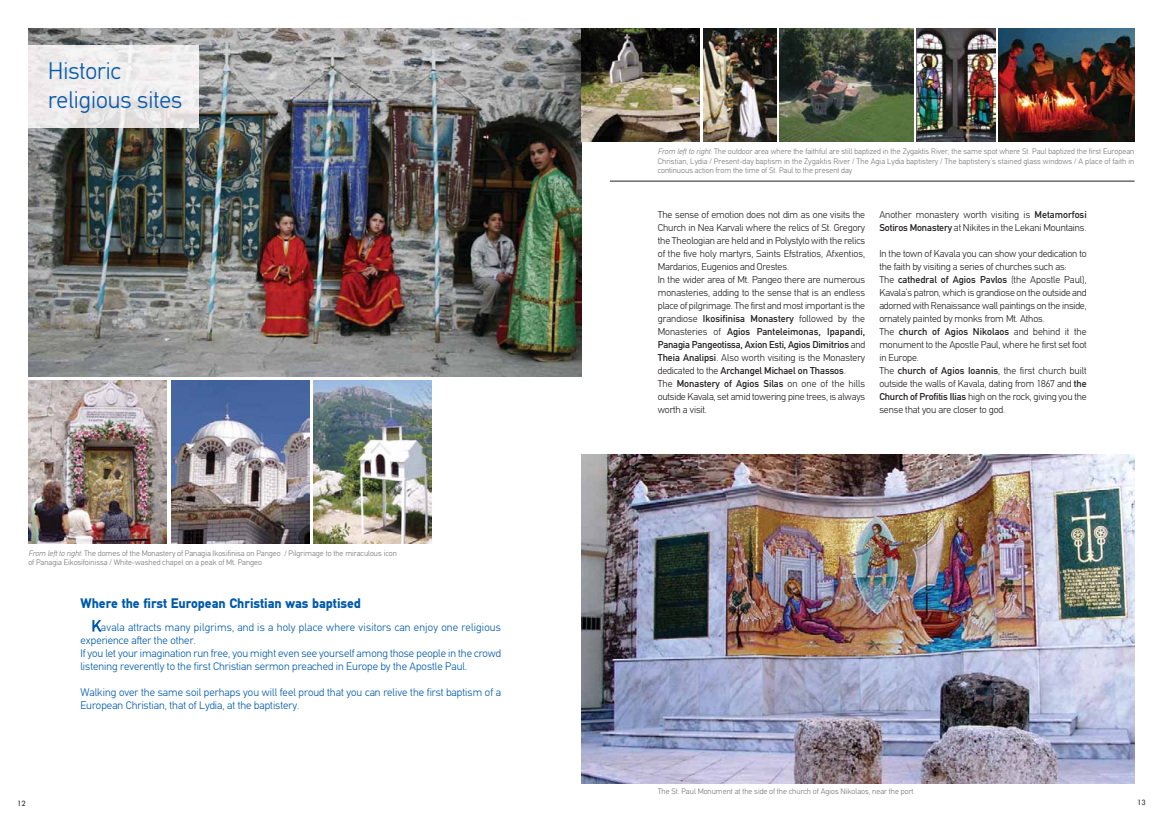
<style>
.page{position:relative;width:1163px;height:823px;background:#fff}
.page>*{position:absolute;margin:0;border:0;box-sizing:border-box;transform-origin:0 0}
.t1{font:300 24px/28.8px "PF Din Text";color:#005aaa}
.t2{font:900 13.9px "PF Din Text";color:#005aaa}
.t3{font:300 11px/13px "PF Din Text";color:#005aaa}
.t4{font:300 10px/13px "PF Din Text";letter-spacing:-.01em;color:#231f20}
.t5{font:300 8px/9.6px "PF Din Text";color:#77787b;text-align:justify}
.t6{font:7px "Art Futur H Medium";color:#231f20}
.s1{font-style:italic}
.s2{font-size:15px}
.s3{font-weight:500}
</style>
<div class="page">
<img style="left:28px;top:380px;width:138px;height:163px">
<img style="left:28px;top:28px;width:553px;height:348px">
<img style="left:314px;top:380px;width:117px;height:163px">
<img style="left:581px;top:454px;width:553px;height:329px">
<img style="left:581px;top:28px;width:118px;height:113px">
<img style="left:703px;top:28px;width:72px;height:113px">
<img style="left:916px;top:28px;width:79px;height:113px">
<hr style="left:609px;top:181px;width:525px;height:1px;background:#231f20">
<img style="left:171px;top:380px;width:138px;height:163px">
<img style="left:779px;top:28px;width:134px;height:113px">
<img style="left:998px;top:28px;width:136px;height:113px">
<img style="left:28px;top:45px;width:170px;height:83px">
<h1 class="t1" style="left:48px;top:59px;width:135px">Ηistoric religious sites</h1>
<p class="t5" style="left:28px;top:548px;width:370px"><span class="s1">From left to right:</span> The domes of the Monastery of Panagia Ikosifinisa on Pangeo / Pilgrimage to the miraculous icon of Panagia Eikosifoinissa / White-washed chapel on a peak of Mt. Pangeo</p>
<h2 class="t2" style="left:80px;top:598px;width:282px">Where the first European Christian was baptised</h2>
<p class="t3" style="left:80px;top:621px;width:422px;text-indent:11px"><span class="s2">Κ</span>avala attracts many pilgrims, and is a holy place where visitors can enjoy one religious experience after the other.<br>If you let your imagination run free, you might even see yourself among those people in the crowd listening reverently to the first Christian sermon preached in Europe by the Apostle Paul.</p>
<p class="t3" style="left:80px;top:686px;width:422px">Walking over the same soil perhaps you will feel proud that you can relive the first baptism of a<br>European Christian, that of Lydia, at the baptistery.</p>
<p class="t5" style="left:657px;top:147px;width:478px"><span class="s1">From left to right:</span> The outdoor area where the faithful are still baptized in the Zygaktis River, the same spot where St. Paul baptized the first European Christian, Lydia / Present-day baptism in the Zygaktis River / The Agia Lydia baptistery / The baptistery’s stained glass windows / A place of faith in continuous action from the time of St. Paul to the present day</p>
<p class="t4" style="left:657px;top:209px;width:209px">The sense of emotion does not dim as one visits the Church in Nea Karvali where the relics of St. Gregory the Theologian are held and in Polystylo with the relics of the five holy martyrs, Saints Efstratios, Afxentios, Mardarios, Eugenios and Orestes.<br>In the wider area of Mt. Pangeo there are numerous monasteries, adding to the sense that is an endless place of pilgrimage. The first and most important is the grandiose <span class="s3">Ikosifinisa Monastery</span> followed by the Monasteries of <span class="s3">Agios Panteleimonas, Ipapandi, Panagia Pangeotissa, Axion Esti, Agios Dimitrios</span> and <span class="s3">Theia Analipsi</span>. Also worth visiting is the Monastery dedicated to the <span class="s3">Archangel Michael on Thassos</span>.<br>The <span class="s3">Monastery of Agios Silas</span> on one of the hills outside Kavala, set amid towering pine trees, is always worth a visit.</p>
<p class="t4" style="left:879px;top:209px;width:209px">Another monastery worth visiting is <span class="s3">Metamorfosi<br>Sotiros Monastery</span> at Nikites in the Lekani Mountains.</p>
<p class="t4" style="left:879px;top:248px;width:209px">In the town of Kavala you can show your dedication to the faith by visiting a series of churches such as:<br>The <span class="s3">cathedral of Agios Pavlos</span> (the Apostle Paul), Kavala’s patron, which is grandiose on the outside and adorned with Renaissance wall paintings on the inside, ornately painted by monks from Mt. Athos.<br>The <span class="s3">church of Agios Nikolaos</span> and behind it the monument to the Apostle Paul, where he first set foot in Europe.<br>The <span class="s3">church of Agios Ioannis</span>, the first church built outside the walls of Kavala, dating from 1867 and <span class="s3">the Church of Profitis Ilias</span> high on the rock, giving you the sense that you are closer to god.</p>
<p class="t5" style="left:657px;top:787px;width:257px">The St. Paul Monument at the side of the church of Agios Nikolaos, near the port</p>
<p class="t6" style="left:17px;top:799px;width:10px">12</p>
<p class="t6" style="left:1137px;top:798px;width:10px">13</p>
</div>
